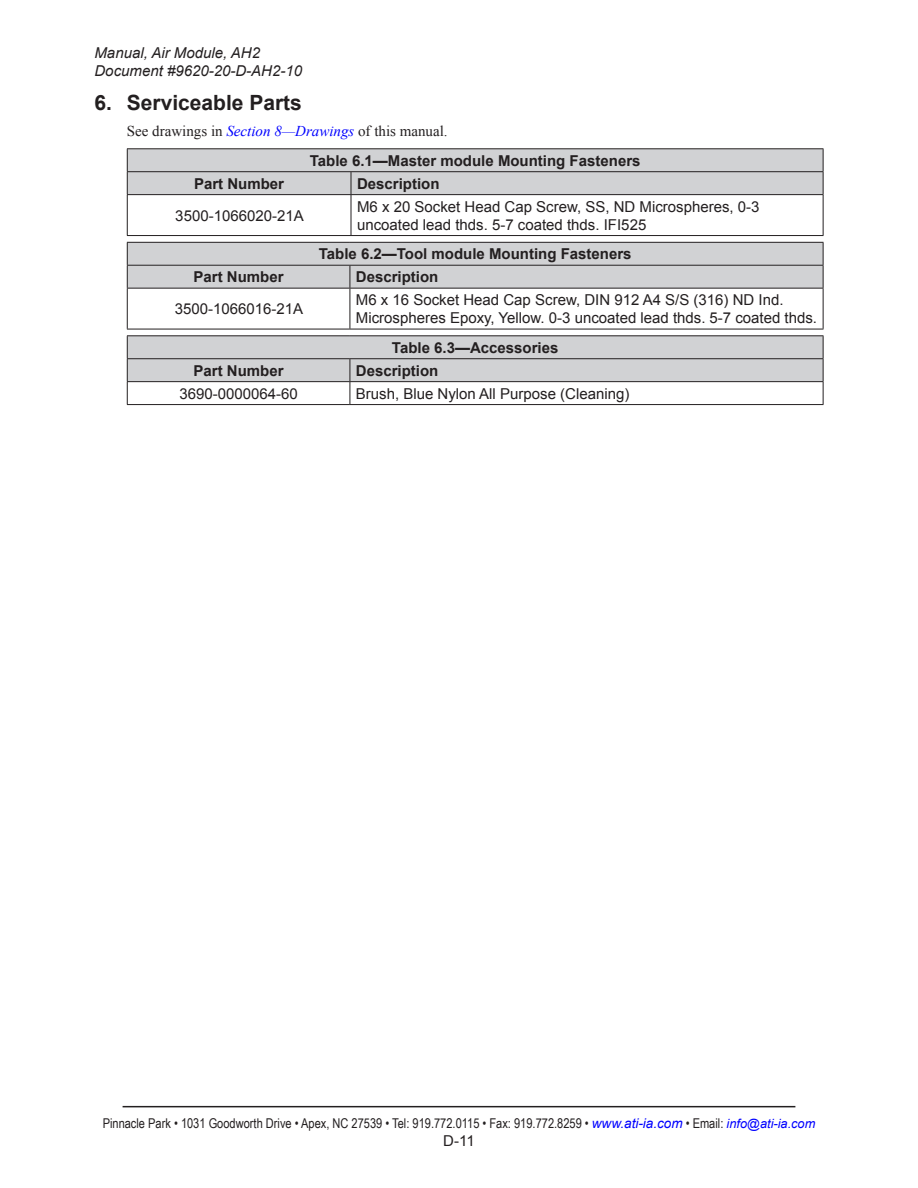
<style>
.page{position:relative;width:918px;height:1188px;background:#fff}
.page>*{position:absolute;margin:0;border:0;box-sizing:border-box;transform-origin:0 0}
.t1{font:700 21px "Arial";color:#231f20}
.Table_text{font:15px/18px "Arial";color:#231f20}
.Table_header{font:700 15px "Arial";color:#231f20}
.t2{font:italic 15px/18px "Arial";color:#231f20}
.Text_1{font:15px "Times New Roman";color:#231f20}
.Table_Text_center{font:15px "Arial";color:#231f20}
.t3{font:13.5px "Arial Narrow";color:#231f20}
.s1{font-style:italic;color:#00f}
.s2{font-family:"Arial";font-style:italic;color:#00f}
.s3{font-family:"Arial";font-style:italic;font-size:12.75px;color:#00f}
</style>
<div class="page">
<hr style="left:123px;top:1106px;width:672px;height:1px;background:#231f20">
<hr style="left:127px;top:148px;width:224px;height:1px;background:#231f20">
<hr style="left:351px;top:148px;width:473px;height:1px;background:#231f20">
<svg style="left:127px;top:149px;width:697px;height:45px;background:#cbccce"></svg>
<hr style="left:127px;top:194px;width:224px;height:1px;background:#231f20">
<hr style="left:127px;top:195px;width:1px;height:40px;background:#231f20">
<hr style="left:351px;top:194px;width:473px;height:1px;background:#231f20">
<hr style="left:351px;top:195px;width:1px;height:40px;background:#231f20">
<hr style="left:823px;top:195px;width:1px;height:40px;background:#231f20">
<hr style="left:127px;top:235px;width:224px;height:1px;background:#231f20">
<hr style="left:351px;top:235px;width:473px;height:1px;background:#231f20">
<hr style="left:127px;top:242px;width:223px;height:1px;background:#231f20">
<hr style="left:350px;top:242px;width:474px;height:1px;background:#231f20">
<svg style="left:127px;top:243px;width:697px;height:45px;background:#cbccce"></svg>
<hr style="left:127px;top:288px;width:223px;height:1px;background:#231f20">
<hr style="left:127px;top:289px;width:1px;height:40px;background:#231f20">
<hr style="left:350px;top:288px;width:474px;height:1px;background:#231f20">
<hr style="left:350px;top:289px;width:1px;height:40px;background:#231f20">
<hr style="left:823px;top:289px;width:1px;height:40px;background:#231f20">
<hr style="left:127px;top:329px;width:223px;height:1px;background:#231f20">
<hr style="left:350px;top:329px;width:474px;height:1px;background:#231f20">
<hr style="left:127px;top:335px;width:223px;height:1px;background:#231f20">
<hr style="left:350px;top:335px;width:474px;height:1px;background:#231f20">
<svg style="left:127px;top:336px;width:697px;height:68px"></svg>
<hr style="left:127px;top:404px;width:223px;height:1px;background:#231f20">
<hr style="left:350px;top:404px;width:474px;height:1px;background:#231f20">
<p class="t2" style="left:94px;top:44px;width:209px">Manual, Air Module, AH2<br>Document #9620-20-D-AH2‑10</p>
<p class="t1" style="left:94px;top:88px;width:209px">6. Serviceable Parts</p>
<p class="Text_1" style="left:127px;top:121px;width:322px">See drawings in <span class="s1">Section 8—Drawings</span> of this manual.</p>
<p class="Table_header" style="left:310px;top:150px;width:332px">Table 6.1—Master module Mounting Fasteners</p>
<p class="Table_header" style="left:194px;top:173px;width:92px">Part Number</p>
<p class="Table_header" style="left:357px;top:173px;width:84px">Description</p>
<p class="Table_Text_center" style="left:175px;top:205px;width:130px">3500-1066020-21A</p>
<p class="Table_text" style="left:357px;top:197px;width:404px">M6 x 20 Socket Head Cap Screw, SS, ND Microspheres, 0-3 uncoated lead thds. 5-7 coated thds. IFI525</p>
<p class="Table_header" style="left:319px;top:244px;width:314px">Table 6.2—Tool module Mounting Fasteners</p>
<p class="Table_header" style="left:194px;top:267px;width:92px">Part Number</p>
<p class="Table_header" style="left:356px;top:267px;width:84px">Description</p>
<p class="Table_Text_center" style="left:175px;top:299px;width:130px">3500-1066016-21A</p>
<p class="Table_text" style="left:356px;top:291px;width:463px">M6 x 16 Socket Head Cap Screw, DIN 912 A4 S/S (316) ND Ind.<br>Microspheres Epoxy, Yellow. 0-3 uncoated lead thds. 5-7 coated thds.</p>
<p class="Table_header" style="left:392px;top:337px;width:168px">Table 6.3—Accessories</p>
<p class="Table_header" style="left:194px;top:360px;width:92px">Part Number</p>
<p class="Table_header" style="left:356px;top:360px;width:84px">Description</p>
<p class="Table_text" style="left:179px;top:384px;width:120px">3690-0000064-60</p>
<p class="Table_text" style="left:356px;top:384px;width:275px">Brush, Blue Nylon All Purpose (Cleaning)</p>
<p class="t3" style="left:103px;top:1114px;width:714px">Pinnacle Park • 1031 Goodworth Drive • Apex, NC 27539 • Tel: 919.772.0115 • Fax: 919.772.8259 • <span class="s2">www.ati‑ia.com</span> • Email: <span class="s3">info@ati‑ia.com</span></p>
<p class="Table_text" style="left:443px;top:1132px;width:33px">D-11</p>
</div>
